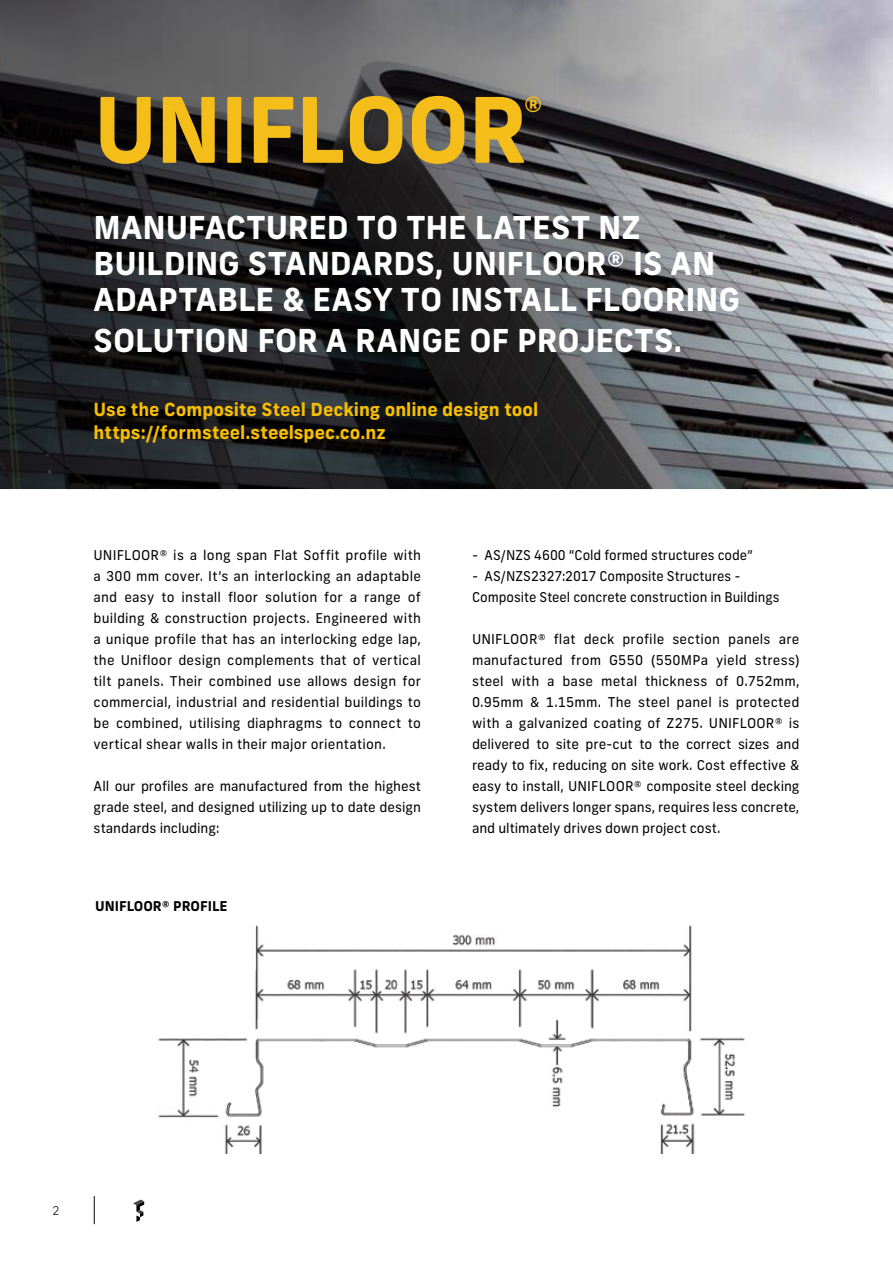
<style>
.page{position:relative;width:893px;height:1263px;background:#fff}
.page>*{position:absolute;margin:0;border:0;box-sizing:border-box;transform-origin:0 0}
.t1{font:700 90px "Frank New";letter-spacing:-.02em;color:#f4bd19}
.t2{font:700 33px "Frank New";color:#f4bd19}
.t3{font:700 31.5px/36px "Frank New";letter-spacing:-.005em;color:#fff}
.t4{font:700 18px/22.5px "Frank New";color:#f7be00}
.t5{font:13.5px/21px "Frank New";color:#000;text-align:justify}
.t6{font:700 13.5px "Frank New";color:#000}
.t7{font:300 12px "Frank New";color:#000}
</style>
<div class="page">
<svg style="left:133px;top:1199px;width:11px;height:23px"></svg>
<svg style="left:94px;top:1196px;width:1px;height:28px"></svg>
<svg style="left:0;top:0;width:893px;height:488px;background:#4e4e51"></svg>
<img style="left:158px;top:925px;width:587px;height:228px">
<h1 class="t1" style="left:94px;top:71px;width:435px">UNIFLOOR</h1>
<h2 class="t2" style="left:524px;top:87px;width:21px">®</h2>
<h3 class="t3" style="left:94px;top:209px;width:648px">MANUFACTURED TO THE LATEST NZ<br>BUILDING STANDARDS, UNIFLOOR® IS AN<br>ADAPTABLE &amp; EASY TO INSTALL FLOORING</h3>
<h3 class="t3" style="left:94px;top:322px;width:590px">SOLUTION FOR A RANGE OF PROJECTS.</h3>
<h3 class="t4" style="left:94px;top:398px;width:446px">Use the Composite Steel Decking online design tool https://formsteel.steelspec.co.nz</h3>
<p class="t5" style="left:94px;top:545px;width:329px">UNIFLOOR® is a long span Flat Soffit profile with a 300 mm cover. It’s an interlocking an adaptable and easy to install floor solution for a range of building &amp; construction projects. Engineered with a unique profile that has an interlocking edge lap, the Unifloor design complements that of vertical tilt panels. Their combined use allows design for commercial, industrial and residential buildings to be combined, utilising diaphragms to connect to vertical shear walls in their major orientation.</p>
<p class="t5" style="left:94px;top:776px;width:329px">All our profiles are manufactured from the highest grade steel, and designed utilizing up to date design standards including:</p>
<p class="t6" style="left:95px;top:897px;width:134px">UNIFLOOR® PROFILE</p>
<p class="t5" style="left:472px;top:544px;width:282px">- AS/NZS 4600 “Cold formed structures code”</p>
<p class="t5" style="left:472px;top:565px;width:309px">- AS/NZS2327:2017 Composite Structures -<br>Composite Steel concrete construction in Buildings</p>
<p class="t5" style="left:472px;top:628px;width:329px">UNIFLOOR® flat deck profile section panels are manufactured from G550 (550MPa yield stress) steel with a base metal thickness of 0.752mm, 0.95mm &amp; 1.15mm. The steel panel is protected with a galvanized coating of Z275. UNIFLOOR® is delivered to site pre-cut to the correct sizes and ready to fix, reducing on site work. Cost effective &amp; easy to install, UNIFLOOR® composite steel decking system delivers longer spans, requires less concrete, and ultimately drives down project cost.</p>
<p class="t7" style="left:53px;top:1203px;width:9px">2</p>
</div>
